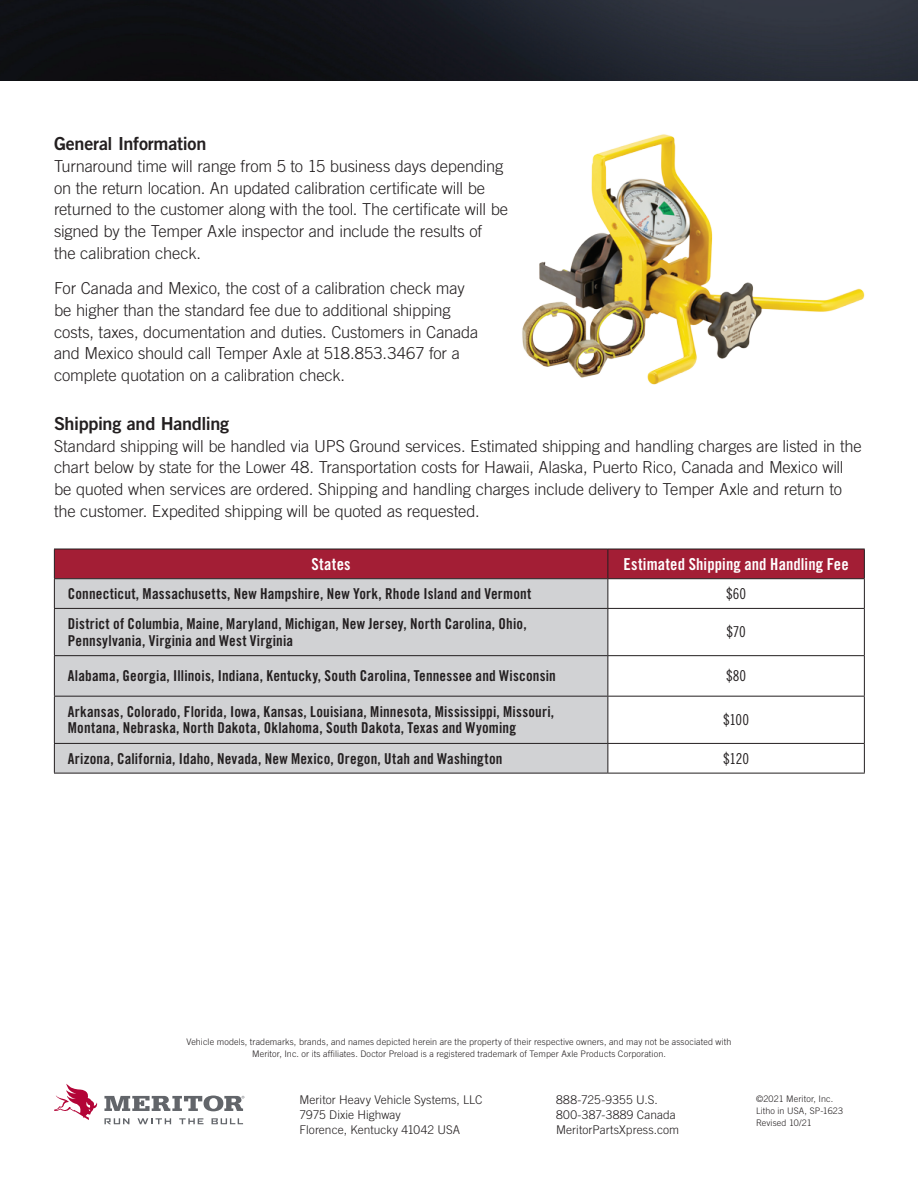
<style>
.page{position:relative;width:918px;height:1188px;background:#fff}
.page>*{position:absolute;margin:0;border:0;box-sizing:border-box;transform-origin:0 0}
.t1{font:18px "Trade Gothic LT Std Bd 2";letter-spacing:-.015em;color:#231f20}
.t2{font:300 16.5px/21.8px "Trade Gothic LT Std";letter-spacing:-.01em;color:#231f20}
.t3{font:16.5px "Trade Gothic LT Std Bd Cn 20";letter-spacing:.005em;color:#fff}
.t4{font:15px/16.5px "Trade Gothic LT Std Bd Cn 20";letter-spacing:.01em;color:#231f20}
.t5{font:15px "Trade Gothic LT Std Cn 18";letter-spacing:-.005em;color:#231f20}
.t6{font:300 12px/15px "Trade Gothic LT Std";letter-spacing:.005em;color:#231f20}
.t7{font:300 9px/12px "Trade Gothic LT Std";letter-spacing:.015em;color:#231f20}
</style>
<div class="page">
<img style="left:522px;top:134px;width:343px;height:251px">
<img style="left:0;top:0;width:918px;height:81px">
<div style="left:55px;top:609px;width:553px;height:164px;background:#d1d2d4"></div>
<hr style="left:608px;top:696px;width:257px;height:1px;background:#231f20">
<hr style="left:608px;top:697px;width:1px;height:46px;background:#231f20">
<hr style="left:864px;top:697px;width:1px;height:46px;background:#231f20">
<hr style="left:608px;top:743px;width:257px;height:1px;background:#231f20">
<svg style="left:608px;top:744px;width:1px;height:29px"></svg>
<svg style="left:864px;top:744px;width:1px;height:29px"></svg>
<hr style="left:608px;top:608px;width:257px;height:1px;background:#231f20">
<hr style="left:608px;top:609px;width:1px;height:46px;background:#231f20">
<hr style="left:864px;top:609px;width:1px;height:46px;background:#231f20">
<hr style="left:608px;top:656px;width:1px;height:40px;background:#231f20">
<hr style="left:864px;top:656px;width:1px;height:40px;background:#231f20">
<hr style="left:608px;top:773px;width:257px;height:1px;background:#231f20">
<hr style="left:608px;top:655px;width:257px;height:1px;background:#231f20">
<hr style="left:54px;top:655px;width:554px;height:1px;background:#231f20">
<hr style="left:54px;top:608px;width:554px;height:1px;background:#231f20">
<hr style="left:54px;top:696px;width:554px;height:1px;background:#231f20">
<hr style="left:54px;top:743px;width:554px;height:1px;background:#231f20">
<hr style="left:54px;top:773px;width:554px;height:1px;background:#231f20">
<svg style="left:54px;top:549px;width:811px;height:59px;background:#bc7c88"></svg>
<hr style="left:54px;top:609px;width:1px;height:46px;background:#231f20">
<hr style="left:54px;top:656px;width:1px;height:40px;background:#231f20">
<hr style="left:54px;top:697px;width:1px;height:46px;background:#231f20">
<svg style="left:54px;top:744px;width:1px;height:29px"></svg>
<svg style="left:54px;top:1084px;width:44px;height:36px"></svg>
<svg style="left:104px;top:1118px;width:25px;height:6px"></svg>
<svg style="left:137px;top:1118px;width:34px;height:6px"></svg>
<svg style="left:179px;top:1118px;width:25px;height:6px"></svg>
<svg style="left:212px;top:1118px;width:31px;height:6px"></svg>
<svg style="left:104px;top:1096px;width:140px;height:15px"></svg>
<p class="t1" style="left:54px;top:133px;width:154px">General Information</p>
<p class="t2" style="left:54px;top:155px;width:456px">Turnaround time will range from 5 to 15 business days depending on the return location. An updated calibration certificate will be returned to the customer along with the tool. The certificate will be signed by the Temper Axle inspector and include the results of<br>the calibration check.</p>
<p class="t2" style="left:54px;top:277px;width:426px">For Canada and Mexico, the cost of a calibration check may be higher than the standard fee due to additional shipping costs, taxes, documentation and duties. Customers in Canada and Mexico should call Temper Axle at 518.853.3467 for a complete quotation on a calibration check.</p>
<p class="t1" style="left:54px;top:412px;width:177px">Shipping and Handling</p>
<p class="t2" style="left:54px;top:435px;width:809px">Standard shipping will be handled via UPS Ground services. Estimated shipping and handling charges are listed in the chart below by state for the Lower 48. Transportation costs for Hawaii, Alaska, Puerto Rico, Canada and Mexico will be quoted when services are ordered. Shipping and handling charges include delivery to Temper Axle and return to the customer. Expedited shipping will be quoted as requested.</p>
<p class="t3" style="left:312px;top:554px;width:41px">States</p>
<p class="t3" style="left:624px;top:554px;width:227px">Estimated Shipping and Handling Fee</p>
<p class="t4" style="left:68px;top:585px;width:465px">Connecticut, Massachusetts, New Hampshire, New York, Rhode Island and Vermont</p>
<p class="t5" style="left:726px;top:585px;width:22px">$60</p>
<p class="t4" style="left:68px;top:615px;width:460px">District of Columbia, Maine, Maryland, Michigan, New Jersey, North Carolina, Ohio,<br>Pennsylvania, Virginia and West Virginia</p>
<p class="t5" style="left:726px;top:623px;width:21px">$70</p>
<p class="t4" style="left:68px;top:668px;width:490px">Alabama, Georgia, Illinois, Indiana, Kentucky, South Carolina, Tennessee and Wisconsin</p>
<p class="t5" style="left:726px;top:667px;width:22px">$80</p>
<p class="t4" style="left:68px;top:703px;width:488px">Arkansas, Colorado, Florida, Iowa, Kansas, Louisiana, Minnesota, Mississippi, Missouri,<br>Montana, Nebraska, North Dakota, Oklahoma, South Dakota, Texas and Wyoming</p>
<p class="t5" style="left:723px;top:711px;width:27px">$100</p>
<p class="t4" style="left:68px;top:750px;width:436px">Arizona, California, Idaho, Nevada, New Mexico, Oregon, Utah and Washington</p>
<p class="t5" style="left:723px;top:749px;width:27px">$120</p>
<p class="t7" style="left:186px;top:1035px;width:547px;text-align:center">Vehicle models, trademarks, brands, and names depicted herein are the property of their respective owners, and may not be associated with<br>Meritor, Inc. or its affiliates. Doctor Preload is a registered trademark of Temper Axle Products Corporation.</p>
<p class="t6" style="left:299px;top:1092px;width:184px">Meritor Heavy Vehicle Systems, LLC<br>7975 Dixie Highway<br>Florence, Kentucky 41042 USA</p>
<p class="t6" style="left:556px;top:1092px;width:125px">888-725-9355 U.S.<br>800-387-3889 Canada<br>MeritorPartsXpress.com</p>
<p class="t7" style="left:756px;top:1093px;width:89px">©2021 Meritor, Inc.<br>Litho in USA, SP-1623<br>Revised 10/21</p>
</div>
